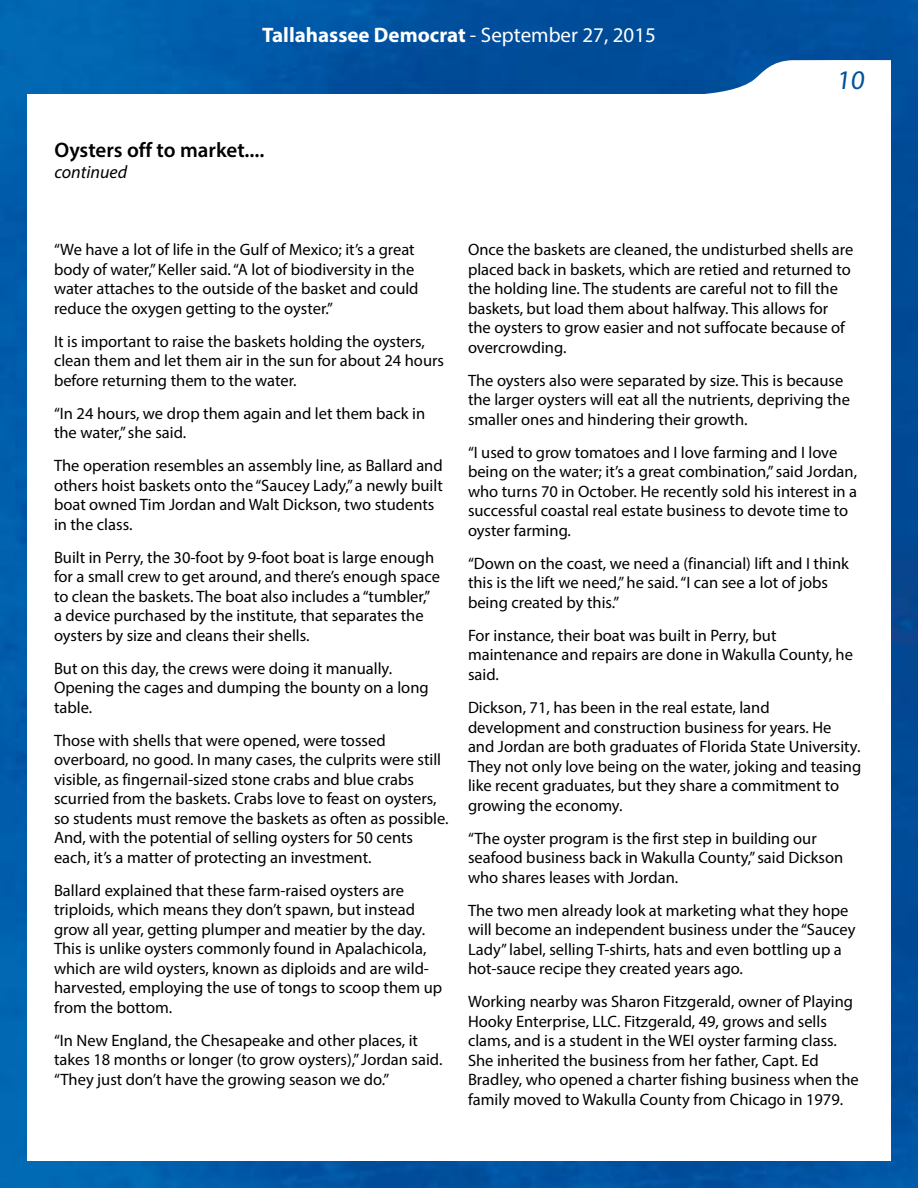
<style>
.page{position:relative;width:918px;height:1188px;background:#fff}
.page>*{position:absolute;margin:0;border:0;box-sizing:border-box;transform-origin:0 0}
.t1{font:27px "Myriad Pro";color:#00529c}
.t2{font:700 21px "Myriad Pro";color:#fff}
.t3{font:600 21px "Myriad Pro";color:#000}
.t4{font:italic 18px "Myriad Pro";color:#000}
.t5{font:16.5px/19.5px "Myriad Pro";color:#000}
.s1{font-weight:400}
</style>
<div class="page">
<img style="left:0;top:0;width:918px;height:1188px">
<div style="left:27px;top:94px;width:864px;height:1067px;background:#fff"></div>
<svg style="left:626px;top:60px;width:265px;height:34px"></svg>
<p class="t2" style="left:262px;top:22px;width:395px">Tallahassee Democrat <span class="s1">- September 27, 2015</span></p>
<p class="t3" style="left:54px;top:136px;width:212px">Oysters off to market....</p>
<p class="t4" style="left:54px;top:161px;width:74px">continued</p>
<h1 class="t1" style="left:836px;top:64px;width:33px">10</h1>
<p class="t5" style="left:54px;top:240px;width:366px">“We have a lot of life in the Gulf of Mexico; it’s a great body of water,” Keller said. “A lot of biodiversity in the water attaches to the outside of the basket and could reduce the oxygen getting to the oyster.”</p>
<p class="t5" style="left:54px;top:331px;width:392px">It is important to raise the baskets holding the oysters, clean them and let them air in the sun for about 24 hours before returning them to the water.</p>
<p class="t5" style="left:54px;top:403px;width:373px">“In 24 hours, we drop them again and let them back in the water,” she said.</p>
<p class="t5" style="left:54px;top:456px;width:390px">The operation resembles an assembly line, as Ballard and others hoist baskets onto the “Saucey Lady,” a newly built boat owned Tim Jordan and Walt Dickson, two students in the class.</p>
<p class="t5" style="left:54px;top:547px;width:388px">Built in Perry, the 30-foot by 9-foot boat is large enough for a small crew to get around, and there’s enough space to clean the baskets. The boat also includes a “tumbler,” a device purchased by the institute, that separates the oysters by size and cleans their shells.</p>
<p class="t5" style="left:54px;top:658px;width:376px">But on this day, the crews were doing it manually.<br>Opening the cages and dumping the bounty on a long table.</p>
<p class="t5" style="left:54px;top:730px;width:395px">Those with shells that were opened, were tossed overboard, no good. In many cases, the culprits were still visible, as fingernail-sized stone crabs and blue crabs scurried from the baskets. Crabs love to feast on oysters, so students must remove the baskets as often as possible.<br>And, with the potential of selling oysters for 50 cents each, it’s a matter of protecting an investment.</p>
<p class="t5" style="left:54px;top:880px;width:390px">Ballard explained that these farm-raised oysters are triploids, which means they don’t spawn, but instead grow all year, getting plumper and meatier by the day.<br>This is unlike oysters commonly found in Apalachicola, which are wild oysters, known as diploids and are wild&shy;harvested, employing the use of tongs to scoop them up from the bottom.</p>
<p class="t5" style="left:54px;top:1030px;width:389px">“In New England, the Chesapeake and other places, it takes 18 months or longer (to grow oysters),” Jordan said. “They just don’t have the growing season we do.”</p>
<p class="t5" style="left:468px;top:240px;width:387px">Once the baskets are cleaned, the undisturbed shells are placed back in baskets, which are retied and returned to the holding line. The students are careful not to fill the baskets, but load them about halfway. This allows for the oysters to grow easier and not suffocate because of overcrowding.</p>
<p class="t5" style="left:468px;top:370px;width:384px">The oysters also were separated by size. This is because the larger oysters will eat all the nutrients, depriving the smaller ones and hindering their growth.</p>
<p class="t5" style="left:468px;top:442px;width:391px">“I used to grow tomatoes and I love farming and I love being on the water; it’s a great combination,” said Jordan, who turns 70 in October. He recently sold his interest in a successful coastal real estate business to devote time to oyster farming.</p>
<p class="t5" style="left:468px;top:553px;width:382px">“Down on the coast, we need a (financial) lift and I think this is the lift we need,” he said. “I can see a lot of jobs being created by this.”</p>
<p class="t5" style="left:468px;top:625px;width:387px">For instance, their boat was built in Perry, but maintenance and repairs are done in Wakulla County, he said.</p>
<p class="t5" style="left:468px;top:697px;width:395px">Dickson, 71, has been in the real estate, land development and construction business for years. He and Jordan are both graduates of Florida State University.<br>They not only love being on the water, joking and teasing like recent graduates, but they share a commitment to growing the economy.</p>
<p class="t5" style="left:468px;top:828px;width:377px">“The oyster program is the first step in building our seafood business back in Wakulla County,” said Dickson who shares leases with Jordan.</p>
<p class="t5" style="left:468px;top:900px;width:389px">The two men already look at marketing what they hope will become an independent business under the “Saucey Lady” label, selling T-shirts, hats and even bottling up a hot-sauce recipe they created years ago.</p>
<p class="t5" style="left:468px;top:991px;width:392px">Working nearby was Sharon Fitzgerald, owner of Playing Hooky Enterprise, LLC. Fitzgerald, 49, grows and sells clams, and is a student in the WEI oyster farming class.<br>She inherited the business from her father, Capt. Ed Bradley, who opened a charter fishing business when the family moved to Wakulla County from Chicago in 1979.</p>
</div>
